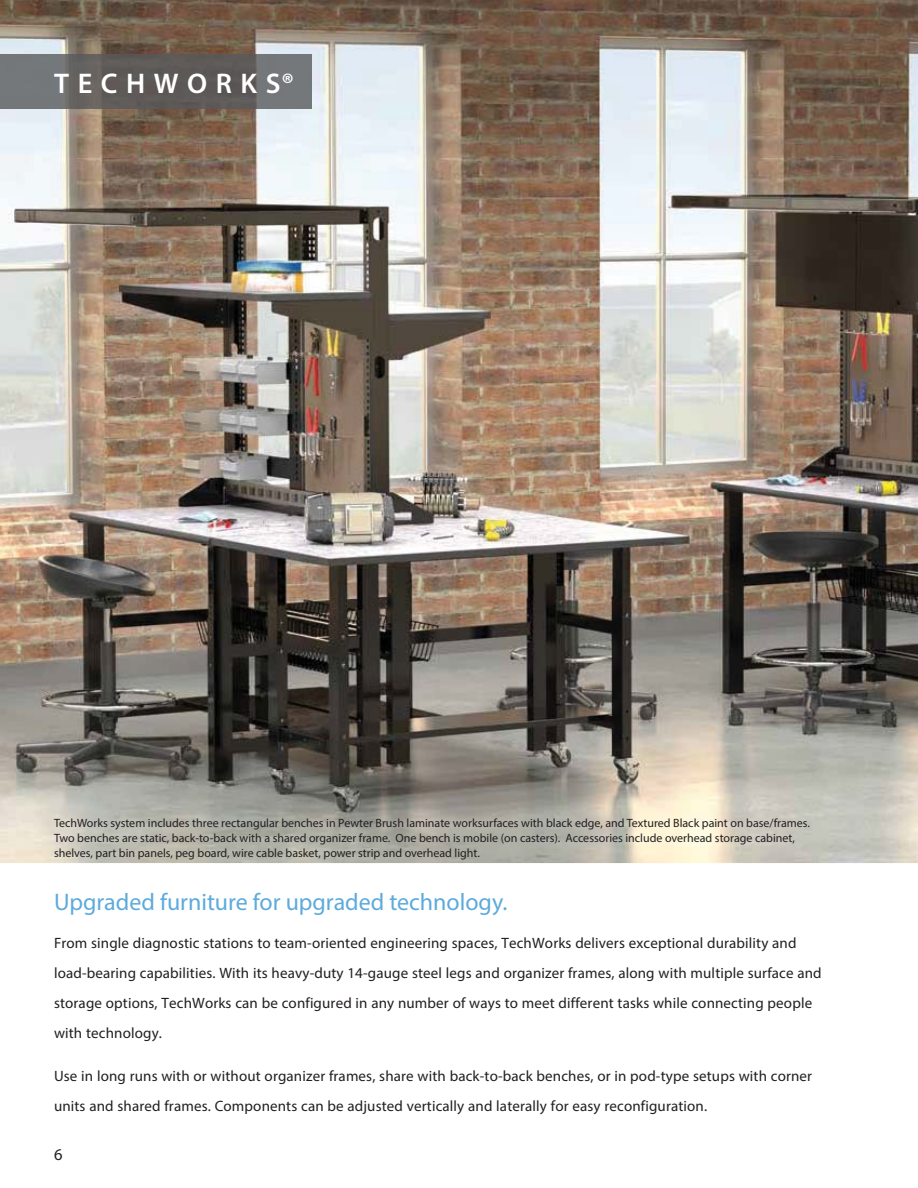
<style>
.page{position:relative;width:918px;height:1188px;background:#fff}
.page>*{position:absolute;margin:0;border:0;box-sizing:border-box;transform-origin:0 0}
.t1{font:600 28.5px "Myriad Pro";letter-spacing:.3em;color:#fff}
.t2{font:24px "Myriad Pro";color:#5daadd}
.t3{font:16.5px "Myriad Pro";color:#231f20}
.t4{font:15px/30px "Myriad Pro";letter-spacing:.01em;color:#231f20}
.t5{font:12px/15px "Myriad Pro";color:#231f20}
</style>
<div class="page">
<img style="left:0;top:0;width:918px;height:863px">
<img style="left:0;top:55px;width:311px;height:54px">
<h1 class="t1" style="left:54px;top:67px;width:241px">TECHWORKS®</h1>
<p class="t5" style="left:54px;top:816px;width:758px">TechWorks system includes three rectangular benches in Pewter Brush laminate worksurfaces with black edge, and Textured Black paint on base/frames.<br>Two benches are static, back-to-back with a shared organizer frame. One bench is mobile (on casters). Accessories include overhead storage cabinet, shelves, part bin panels, peg board, wire cable basket, power strip and overhead light.</p>
<h2 class="t2" style="left:54px;top:893px;width:455px">Upgraded furniture for upgraded technology.</h2>
<p class="t4" style="left:54px;top:929px;width:769px">From single diagnostic stations to team-oriented engineering spaces, TechWorks delivers exceptional durability and load-bearing capabilities. With its heavy-duty 14-gauge steel legs and organizer frames, along with multiple surface and storage options, TechWorks can be configured in any number of ways to meet different tasks while connecting people with technology.</p>
<p class="t4" style="left:54px;top:1062px;width:760px">Use in long runs with or without organizer frames, share with back-to-back benches, or in pod-type setups with corner units and shared frames. Components can be adjusted vertically and laterally for easy reconfiguration.</p>
<p class="t3" style="left:54px;top:1149px;width:10px">6</p>
</div>
